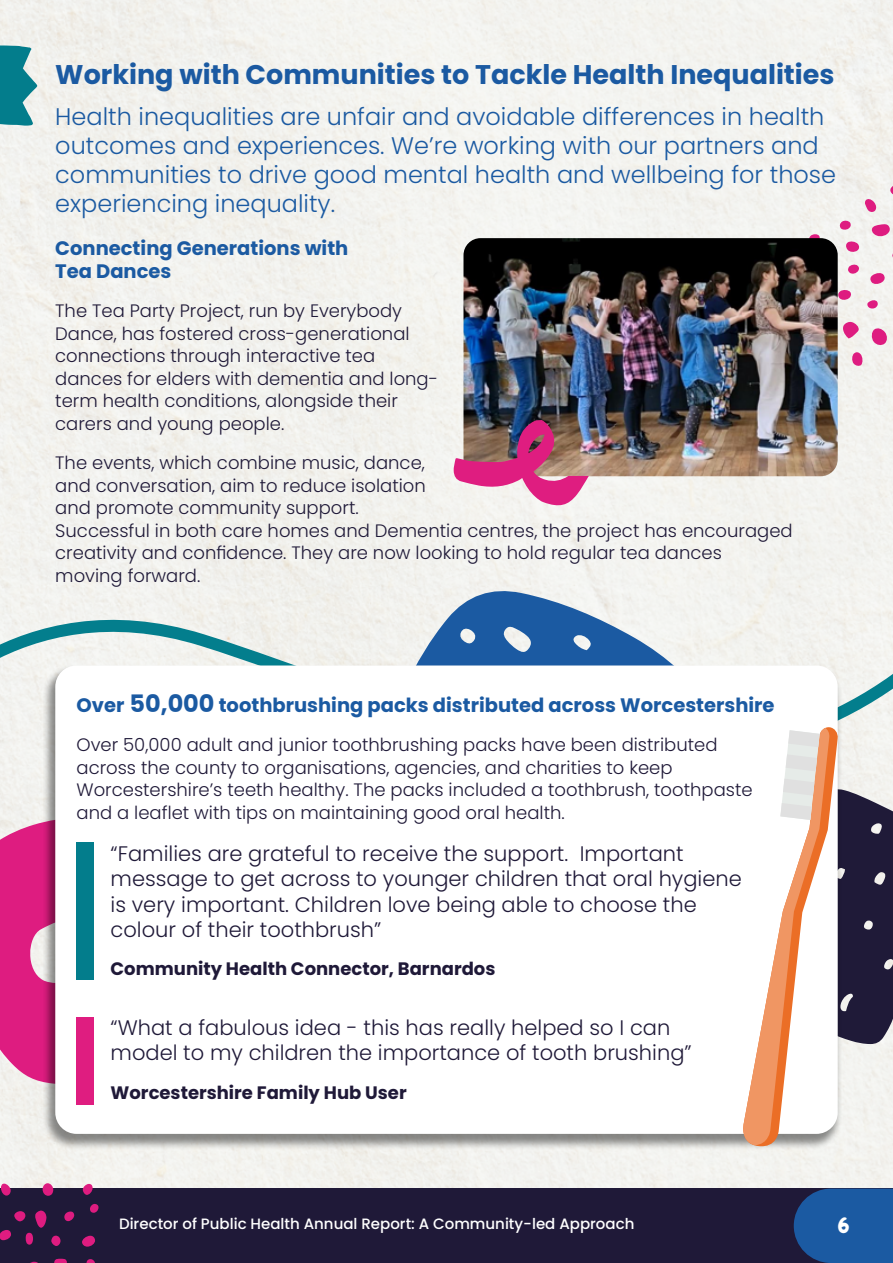
<style>
.page{position:relative;width:893px;height:1263px;background:#fff}
.page>*{position:absolute;margin:0;border:0;box-sizing:border-box;transform-origin:0 0}
.Sub-Headings_H3{font:700 27px "Poppins";color:#1b5aa2}
.First_Para_Text{font:300 24px/28.8px "Poppins";color:#1b5aa2}
.t1{font:300 21px/25.2px "Poppins";color:#1f1938}
.t2{font:21px "More Sugar";color:#fff}
.Fourth_Headings_H4{font:700 19.5px/22.5px "Poppins";color:#1b5aa2}
.t3{font:300 18px/22.5px "Poppins";color:#1f1938}
.t4{font:700 18px "Poppins";color:#1f1938}
.t5{font:500 15px "Poppins";color:#fff}
.s1{font-size:24px}
</style>
<div class="page">
<div style="left:0;top:0;width:893px;height:1188px;background:#f3f2ef"></div>
<svg style="left:0;top:583px;width:893px;height:235px"></svg>
<svg style="left:864px;top:198px;width:12px;height:14px"></svg>
<svg style="left:889px;top:184px;width:4px;height:12px"></svg>
<svg style="left:725px;top:220px;width:168px;height:186px"></svg>
<svg style="left:0;top:818px;width:43px;height:268px"></svg>
<svg style="left:0;top:45px;width:37px;height:81px"></svg>
<div style="left:43px;top:665px;width:799px;height:485px;background:#000;opacity:.45"></div>
<div style="left:55px;top:665px;width:783px;height:469px;background:#fff;border-radius:21px"></div>
<div style="left:77px;top:842px;width:17px;height:137px;background:#037d8c"></div>
<div style="left:77px;top:1018px;width:17px;height:87px;background:#df1d80"></div>
<img style="left:463px;top:238px;width:375px;height:238px">
<svg style="left:739px;top:727px;width:154px;height:421px"></svg>
<img style="left:453px;top:420px;width:136px;height:88px">
<div style="left:0;top:1188px;width:893px;height:75px;background:#1f1938"></div>
<svg style="left:35px;top:1210px;width:11px;height:18px"></svg>
<svg style="left:30px;top:1261px;width:8px;height:2px"></svg>
<svg style="left:82px;top:1235px;width:13px;height:12px"></svg>
<div style="left:43px;top:1183px;width:10px;height:13px;background:#de1c80;border-radius:50%"></div>
<svg style="left:54px;top:1258px;width:13px;height:5px"></svg>
<svg style="left:1px;top:1183px;width:10px;height:13px"></svg>
<svg style="left:14px;top:1211px;width:11px;height:10px"></svg>
<div style="left:0;top:1230px;width:11px;height:10px;background:#de1c80;border-radius:4px"></div>
<svg style="left:83px;top:1184px;width:10px;height:11px"></svg>
<svg style="left:86px;top:1259px;width:9px;height:4px"></svg>
<svg style="left:64px;top:1211px;width:11px;height:10px"></svg>
<div style="left:26px;top:1233px;width:7px;height:12px;background:#de1c80;border-radius:50%"></div>
<div style="left:51px;top:1235px;width:10px;height:11px;background:#de1c80;border-radius:50%"></div>
<div style="left:90px;top:1204px;width:9px;height:9px;background:#de1c80;border-radius:4px"></div>
<svg style="left:794px;top:1188px;width:99px;height:75px"></svg>
<p class="Sub-Headings_H3" style="left:55px;top:59px;width:781px">Working with Communities to Tackle Health Inequalities</p>
<h4 class="First_Para_Text" style="left:55px;top:103px;width:782px">Health inequalities are unfair and avoidable differences in health outcomes and experiences. We’re working with our partners and communities to drive good mental health and wellbeing for those experiencing inequality.</h4>
<h4 class="Fourth_Headings_H4" style="left:55px;top:237px;width:295px">Connecting Generations with<br>Tea Dances</h4>
<p class="t3" style="left:55px;top:300px;width:384px">The Tea Party Project, run by Everybody Dance, has fostered cross-generational connections through interactive tea dances for elders with dementia and long&shy;term health conditions, alongside their carers and young people.</p>
<p class="t3" style="left:55px;top:452px;width:739px">The events, which combine music, dance,<br>and conversation, aim to reduce isolation<br>and promote community support.<br>Successful in both care homes and Dementia centres, the project has encouraged creativity and confidence. They are now looking to hold regular tea dances moving forward.</p>
<h4 class="Fourth_Headings_H4" style="left:77px;top:694px;width:700px">Over <span class="s1">50,000</span> toothbrushing packs distributed across Worcestershire</h4>
<p class="t3" style="left:77px;top:734px;width:678px">Over 50,000 adult and junior toothbrushing packs have been distributed across the county to organisations, agencies, and charities to keep Worcestershire’s teeth healthy. The packs included a toothbrush, toothpaste and a leaflet with tips on maintaining good oral health.</p>
<p class="t1" style="left:111px;top:841px;width:633px">“Families are grateful to receive the support. Important message to get across to younger children that oral hygiene is very important. Children love being able to choose the colour of their toothbrush”</p>
<p class="t4" style="left:111px;top:959px;width:386px">Community Health Connector, Barnardos</p>
<p class="t1" style="left:111px;top:1015px;width:583px">“What a fabulous idea - this has really helped so I can model to my children the importance of tooth brushing”</p>
<p class="t4" style="left:111px;top:1082px;width:298px">Worcestershire Family Hub User</p>
<p class="t5" style="left:119px;top:1215px;width:517px">Director of Public Health Annual Report: A Community-led Approach</p>
<p class="t2" style="left:837px;top:1209px;width:14px">6</p>
</div>
